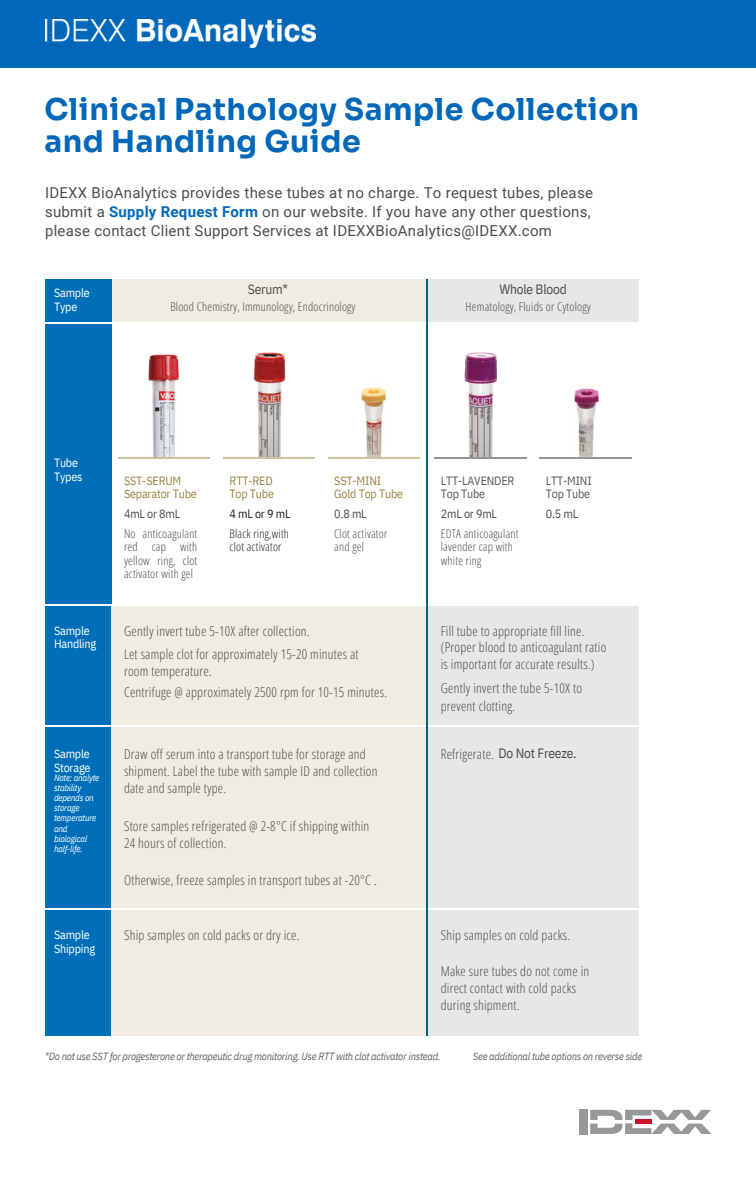
<style>
.page{position:relative;width:756px;height:1188px;background:#fff}
.page>*{position:absolute;margin:0;border:0;box-sizing:border-box;transform-origin:0 0}
.t1{font:700 30px/32.7px "Sora";letter-spacing:.02em;color:#0067b9}
.t2{font:15px/19.2px "Roboto";letter-spacing:.02em;color:#4d4d4f}
.t3{font:300 13.5px/16.8px "Open Sans Condensed";letter-spacing:.02em;color:#4c4c4e}
.t4{font:13.5px "IBM Plex Sans Cond";letter-spacing:-.015em;color:#4c4c4e}
.t5{font:300 12px/19.2px "Open Sans Condensed";letter-spacing:.02em;color:#4c4c4e}
.t6{font:12px/13.5px "IBM Plex Sans Cond";letter-spacing:-.015em;color:#fff}
.t7{font:12px/13.5px "IBM Plex Sans Cond";letter-spacing:-.015em;color:#9a8341}
.t8{font:300 12px/19.2px "Open Sans Condensed";letter-spacing:.02em;color:#231f20}
.t9{font:12px/13.5px "IBM Plex Sans Cond";letter-spacing:-.015em;color:#58585a}
.t10{font:12px "IBM Plex Sans Cond";color:#4c4c4e}
.t11{font:italic 10.5px "IBM Plex Sans Cond";letter-spacing:-.025em;color:#626366}
.t12{font:italic 9px/10.2px "IBM Plex Sans Cond";letter-spacing:-.025em;color:#fff}
.s1{font-weight:700;color:#0067b9}
.s2{font-family:"IBM Plex Sans Cond";font-weight:400}
.s3{color:#231f20}
</style>
<div class="page">
<img style="left:355px;top:387px;width:38px;height:71px">
<div style="left:109px;top:279px;width:318px;height:44px;background:#f0ece2"></div>
<div style="left:427px;top:280px;width:211px;height:43px;background:#e6e7e8"></div>
<div style="left:45px;top:279px;width:66px;height:756px;background:#006fb9"></div>
<img style="left:146px;top:354px;width:33px;height:104px">
<img style="left:254px;top:353px;width:31px;height:105px">
<img style="left:459px;top:352px;width:42px;height:106px">
<img style="left:568px;top:388px;width:36px;height:70px">
<div style="left:424px;top:605px;width:214px;height:430px;background:#e6e7e8"></div>
<div style="left:111px;top:605px;width:316px;height:430px;background:#f0ece2"></div>
<hr style="left:37px;top:323px;width:626px;height:1px;background:#fff">
<hr style="left:26px;top:726px;width:619px;height:1px;background:#fff">
<hr style="left:26px;top:909px;width:614px;height:1px;background:#fff">
<hr style="left:118px;top:458px;width:91px;height:1px;background:#cdc1a0">
<hr style="left:223px;top:458px;width:92px;height:1px;background:#cdc1a0">
<hr style="left:329px;top:458px;width:91px;height:1px;background:#cdc1a0">
<hr style="left:435px;top:458px;width:91px;height:1px;background:#939598">
<hr style="left:540px;top:458px;width:91px;height:1px;background:#939598">
<hr style="left:26px;top:604px;width:612px;height:1px;background:#fff">
<hr style="left:427px;top:279px;width:1px;height:756px;background:#00637a">
<div style="left:580px;top:1110px;width:7px;height:24px;background:#969899"></div>
<svg style="left:590px;top:1110px;width:121px;height:24px"></svg>
<div style="left:0;top:0;width:756px;height:68px;background:#0067b9"></div>
<img style="left:45px;top:19px;width:270px;height:28px">
<h2 class="t1" style="left:44px;top:93px;width:596px">Clinical Pathology Sample Collection and Handling Guide</h2>
<h3 class="t2" style="left:45px;top:183px;width:549px">IDEXX BioAnalytics provides these tubes at no charge. To request tubes, please submit a <span class="s1">Supply Request Form</span> on our website. If you have any other questions, please contact Client Support Services at IDEXXBioAnalytics@IDEXX.com</h3>
<h1 class="t6" style="left:54px;top:286px;width:37px">Sample<br>Type</h1>
<h3 class="t4" style="left:248px;top:281px;width:42px">Serum*</h3>
<h3 class="t4" style="left:499px;top:281px;width:69px">Whole Blood</h3>
<h2 class="t5" style="left:170px;top:297px;width:187px">Blood Chemistry, Immunology, Endocrinology</h2>
<h3 class="t5" style="left:466px;top:297px;width:127px">Hematology, Fluids or Cytology</h3>
<p class="t6" style="left:54px;top:456px;width:30px">Tube<br>Types</p>
<p class="t7" style="left:124px;top:473px;width:74px">SST-SERUM<br>Separator Tube</p>
<p class="t5" style="left:124px;top:504px;width:75px"><span class="s2">4mL or 8mL<br></span>No anticoagulant</p>
<p class="t5" style="left:124px;top:540px;width:75px;line-height:13.5px;text-align:justify">red cap with yellow ring, clot activator with gel</p>
<p class="t7" style="left:230px;top:473px;width:46px">RTT-RED<br>Top Tube</p>
<p class="t8" style="left:230px;top:504px;width:62px"><span class="s2">4mLor9mL<br></span>Black ring,with</p>
<p class="t8" style="left:230px;top:537px;width:53px">clot activator</p>
<h3 class="t7" style="left:334px;top:473px;width:70px">SST-MINI<br>Gold Top Tube</h3>
<h3 class="t5" style="left:334px;top:504px;width:55px"><span class="s2">0.8 mL<br></span>Clot activator</h3>
<h3 class="t5" style="left:334px;top:537px;width:31px">and gel</h3>
<h2 class="t9" style="left:441px;top:473px;width:75px">LTT-LAVENDER<br>Top Tube</h2>
<h2 class="t5" style="left:441px;top:504px;width:79px"><span class="s2">2mL or 9mL<br></span>EDTA anticoagulant</h2>
<h2 class="t5" style="left:441px;top:540px;width:74px;line-height:13.5px">lavender cap with white ring</h2>
<h3 class="t9" style="left:546px;top:473px;width:47px">LTT-MINI<br>Top Tube</h3>
<h3 class="t10" style="left:546px;top:506px;width:34px">0.5 mL</h3>
<p class="t6" style="left:54px;top:624px;width:44px">Sample<br>Handling</p>
<h3 class="t3" style="left:124px;top:618px;width:236px;line-height:23.7px">Gently invert tube 5-10X after collection.<br>Let sample clot for approximately 15-20 minutes at</h3>
<h3 class="t3" style="left:124px;top:660px;width:265px;line-height:21.3px">room temperature.<br>Centrifuge @ approximately 2500 rpm for 10-15 minutes.</h3>
<h2 class="t3" style="left:441px;top:622px;width:167px">Fill tube to appropriate fill line. (Proper blood to anticoagulant ratio is important for accurate results.)</h2>
<h2 class="t3" style="left:441px;top:679px;width:143px;line-height:18px">Gently invert the tube 5-10X to prevent clotting.</h2>
<p class="t6" style="left:54px;top:747px;width:38px">Sample<br>Storage</p>
<p class="t12" style="left:54px;top:772px;width:47px">Note: analyte stability depends on storage temperature and biological half-life.</p>
<h3 class="t3" style="left:124px;top:745px;width:255px">Draw off serum into a transport tube for storage and shipment. Label the tube with sample ID and collection date and sample type.</h3>
<h3 class="t3" style="left:124px;top:817px;width:247px">Store samples refrigerated @ 2-8°C if shipping within<br>24 hours of collection.</h3>
<h3 class="t3" style="left:124px;top:871px;width:254px">Otherwise, freeze samples in transport tubes at -20°C <span class="s3">.</span></h3>
<p class="t3" style="left:441px;top:745px;width:137px">Refrigerate. <span class="s2">Do Not Freeze.</span></p>
<h2 class="t6" style="left:54px;top:928px;width:43px">Sample<br>Shipping</h2>
<p class="t3" style="left:124px;top:926px;width:177px">Ship samples on cold packs or dry ice.</p>
<h2 class="t3" style="left:441px;top:926px;width:131px">Ship samples on cold packs.</h2>
<h2 class="t3" style="left:441px;top:962px;width:150px">Make sure tubes do not come in direct contact with cold packs during shipment.</h2>
<h2 class="t11" style="left:45px;top:1049px;width:397px">*Do not use SST for progesterone or therapeutic drug monitoring. Use RTT with clot activator instead.</h2>
<h3 class="t11" style="left:473px;top:1049px;width:171px">See additional tube options on reverse side</h3>
</div>
